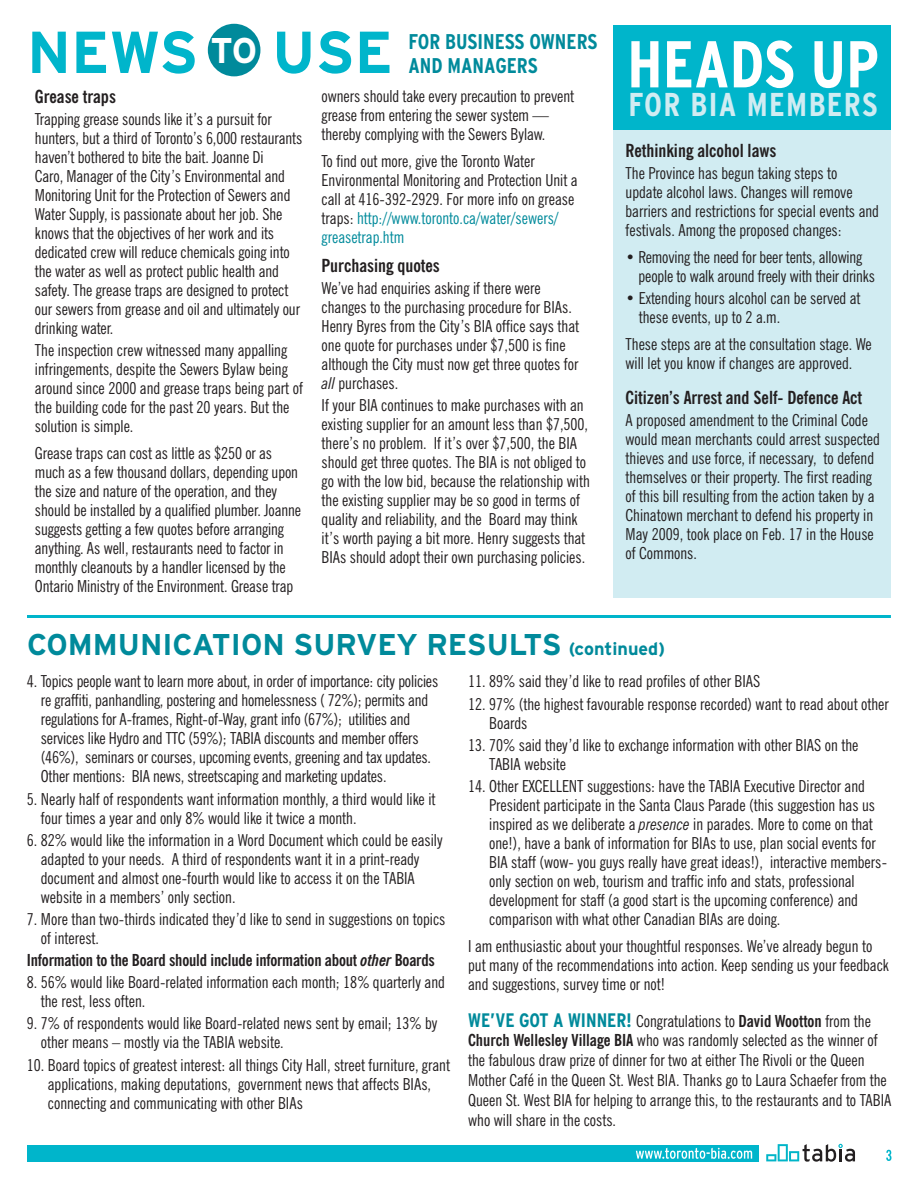
<style>
.page{position:relative;width:918px;height:1188px;background:#fff}
.page>*{position:absolute;margin:0;border:0;box-sizing:border-box;transform-origin:0 0}
.t1{font:700 condensed 66px "Interstate";color:#fff}
.t2{font:700 59.1px "Interstate";color:#00b5cb}
.t3{font:700 35.7px "Interstate";color:#fff}
.t4{font:700 condensed 33px "Interstate";color:#d1ecf2}
.t5{font:700 30px "Interstate";letter-spacing:-.015em;color:#008a9b}
.t6{font:700 condensed 21.3px "Interstate";color:#008a9b}
.t7{font:700 condensed 18px "News Gothic BT";color:#231f20}
.t8{font:condensed 16.5px/18.9px "News Gothic BT";color:#231f20}
.t9{font:700 condensed 16.5px "News Gothic BT";letter-spacing:-.01em;color:#231f20}
.s1{color:#008a9b}
.s2{font-style:italic}
.s3{font-size:18px}
.s4{font-family:"Interstate";font-weight:700;font-size:19.5px;color:#008a9b}
.s5{font-weight:700}
</style>
<div class="page">
<div style="left:27px;top:1145px;width:731px;height:17px;background:#00b5cb"></div>
<svg style="left:766px;top:1144px;width:89px;height:18px"></svg>
<svg style="left:886px;top:1150px;width:5px;height:11px"></svg>
<svg style="left:636px;top:1148px;width:116px;height:11px"></svg>
<hr style="left:27px;top:615px;width:864px;height:3px;background:#00b5cb">
<div style="left:613px;top:25px;width:278px;height:572px;background:#d1ecf2"></div>
<div style="left:208px;top:24px;width:52px;height:52px;background:#008a9b;border-radius:50%"></div>
<div style="left:613px;top:25px;width:278px;height:104px;background:#00b5cb"></div>
<h2 class="t2" style="left:27px;top:19px;width:173px">NEWS</h2>
<h2 class="t2" style="left:272px;top:19px;width:122px">USE</h2>
<p class="t6" style="left:408px;top:30px;width:179px">FOR BUSINESS OWNERS</p>
<h3 class="t3" style="left:211px;top:31px;width:48px">TO</h3>
<p class="t6" style="left:408px;top:53px;width:119px">AND MANAGERS</p>
<p class="t7" style="left:35px;top:86px;width:82px">Grease traps</p>
<p class="t8" style="left:35px;top:110px;width:269px">Trapping grease sounds like it’s a pursuit for hunters, but a third of Toronto’s 6,000 restaurants haven’t bothered to bite the bait. Joanne Di<br>Caro, Manager of the City’s Environmental and Monitoring Unit for the Protection of Sewers and Water Supply, is passionate about her job. She knows that the objectives of her work and its dedicated crew will reduce chemicals going into the water as well as protect public health and safety. The grease traps are designed to protect our sewers from grease and oil and ultimately our drinking water.</p>
<p class="t8" style="left:35px;top:341px;width:269px">The inspection crew witnessed many appalling infringements, despite the Sewers Bylaw being around since 2000 and grease traps being part of the building code for the past 20 years. But the solution is simple.</p>
<p class="t8" style="left:35px;top:444px;width:268px">Grease traps can cost as little as $250 or as much as a few thousand dollars, depending upon the size and nature of the operation, and they should be installed by a qualified plumber. Joanne suggests getting a few quotes before arranging anything. As well, restaurants need to factor in monthly cleanouts by a handler licensed by the Ontario Ministry of the Environment. Grease trap</p>
<p class="t8" style="left:322px;top:86px;width:254px">owners should take every precaution to prevent grease from entering the sewer system — thereby complying with the Sewers Bylaw.</p>
<p class="t8" style="left:322px;top:151px;width:257px">To find out more, give the Toronto Water Environmental Monitoring and Protection Unit a call at 416-392-2929. For more info on grease traps: <span class="s1">http://www.toronto.ca/water/sewers/ greasetrap.htm</span></p>
<p class="t7" style="left:322px;top:254px;width:120px">Purchasing quotes</p>
<p class="t8" style="left:322px;top:278px;width:259px">We’ve had enquiries asking if there were changes to the purchasing procedure for BIAs.<br>Henry Byres from the City’s BIA office says that one quote for purchases under $7,500 is fine although the City must now get three quotes for <span class="s2">all</span> purchases.</p>
<p class="t8" style="left:322px;top:395px;width:270px">If your BIA continues to make purchases with an existing supplier for an amount less than $7,500, there’s no problem. If it’s over $7,500, the BIA should get three quotes. The BIA is not obliged to go with the low bid, because the relationship with the existing supplier may be so good in terms of quality and reliability, and the Board may think it’s worth paying a bit more. Henry suggests that BIAs should adopt their own purchasing policies.</p>
<h1 class="t1" style="left:627px;top:27px;width:253px">HEADS UP</h1>
<h3 class="t4" style="left:628px;top:86px;width:232px">FOR BIA MEMBERS</h3>
<p class="t7" style="left:626px;top:139px;width:152px">Rethinking alcohol laws</p>
<p class="t8" style="left:626px;top:164px;width:255px">The Province has begun taking steps to<br>update alcohol laws. Changes will remove barriers and restrictions for special events and festivals. Among the proposed changes:</p>
<p class="t8" style="left:639px;top:248px;width:238px;text-indent:-13px">• Removing the need for beer tents, allowing people to walk around freely with their drinks</p>
<p class="t8" style="left:639px;top:289px;width:223px;text-indent:-13px">• Extending hours alcohol can be served at these events, up to 2 a.m.</p>
<p class="t8" style="left:626px;top:335px;width:248px">These steps are at the consultation stage. We will let you know if changes are approved.</p>
<p class="t7" style="left:626px;top:386px;width:238px">Citizen’s Arrest and Self- Defence Act</p>
<p class="t8" style="left:626px;top:410px;width:256px">A proposed amendment to the Criminal Code would mean merchants could arrest suspected thieves and use force, if necessary, to defend themselves or their property. The first reading of this bill resulting from the action taken by a Chinatown merchant to defend his property in May 2009, took place on Feb. 17 in the House of Commons.</p>
<h3 class="t5" style="left:27px;top:627px;width:640px">COMMUNICATION SURVEY RESULTS <span class="s3">(CONTINUED)</span></h3>
<p class="t8" style="left:41px;top:672px;width:399px;text-indent:-14px">4. Topics people want to learn more about, in order of importance: city policies re graffiti, panhandling, postering and homelessness ( 72%); permits and regulations for A-frames, Right-of-Way, grant info (67%); utilities and services like Hydro and TTC (59%); TABIA discounts and member offers (46%), seminars or courses, upcoming events, greening and tax updates.<br>Other mentions: BIA news, streetscaping and marketing updates.</p>
<p class="t8" style="left:41px;top:789px;width:396px;text-indent:-14px">5. Nearly half of respondents want information monthly, a third would like it four times a year and only 8% would like it twice a month.</p>
<p class="t8" style="left:41px;top:830px;width:403px;text-indent:-14px">6. 82% would like the information in a Word Document which could be easily adapted to your needs. A third of respondents want it in a print-ready document and almost one-fourth would like to access it on the TABIA website in a members’ only section.</p>
<p class="t8" style="left:41px;top:909px;width:406px;text-indent:-14px">7. More than two-thirds indicated they’d like to send in suggestions on topics of interest.</p>
<p class="t9" style="left:27px;top:950px;width:410px">Information to the Board should include information about <span class="s2">other</span> Boards</p>
<p class="t8" style="left:41px;top:973px;width:406px;text-indent:-14px">8. 56% would like Board-related information each month; 18% quarterly and the rest, less often.</p>
<p class="t8" style="left:41px;top:1014px;width:398px;text-indent:-14px">9. 7% of respondents would like Board-related news sent by email; 13% by other means – mostly via the TABIA website.</p>
<p class="t8" style="left:48px;top:1055px;width:404px;text-indent:-21px">10. Board topics of greatest interest: all things City Hall, street furniture, grant applications, making deputations, government news that affects BIAs, connecting and communicating with other BIAs</p>
<p class="t8" style="left:468px;top:672px;width:294px">11. 89% said they’d like to read profiles of other BIAS</p>
<p class="t8" style="left:489px;top:694px;width:401px;text-indent:-21px">12. 97% (the highest favourable response recorded) want to read about other<br>Boards</p>
<p class="t8" style="left:489px;top:735px;width:371px;text-indent:-21px">13. 70% said they’d like to exchange information with other BIAS on the<br>TABIA website</p>
<p class="t8" style="left:489px;top:777px;width:399px;text-indent:-21px">14. Other EXCELLENT suggestions: have the TABIA Executive Director and President participate in the Santa Claus Parade (this suggestion has us inspired as we deliberate a <span class="s2">presence</span> in parades. More to come on that one!), have a bank of information for BIAs to use, plan social events for BIA staff (wow- you guys really have great ideas!), interactive members&shy;only section on web, tourism and traffic info and stats, professional development for staff (a good start is the upcoming conference) and comparison with what other Canadian BIAs are doing.</p>
<p class="t8" style="left:468px;top:936px;width:422px">I am enthusiastic about your thoughtful responses. We’ve already begun to put many of the recommendations into action. Keep sending us your feedback and suggestions, survey time or not!</p>
<p class="t8" style="left:468px;top:1011px;width:425px;line-height:19.8px"><span class="s4">WE’VE GOT A WINN ER!</span> Congratulations to <span class="s5">David Wootton</span> from the <span class="s5">Church Wellesley Village BIA</span> who was randomly selected as the winner of the fabulous draw prize of dinner for two at either The Rivoli or the Queen Mother Café in the Queen St. West BIA. Thanks go to Laura Schaefer from the Queen St. West BIA for helping to arrange this, to the restaurants and to TABIA who will share in the costs.</p>
</div>
